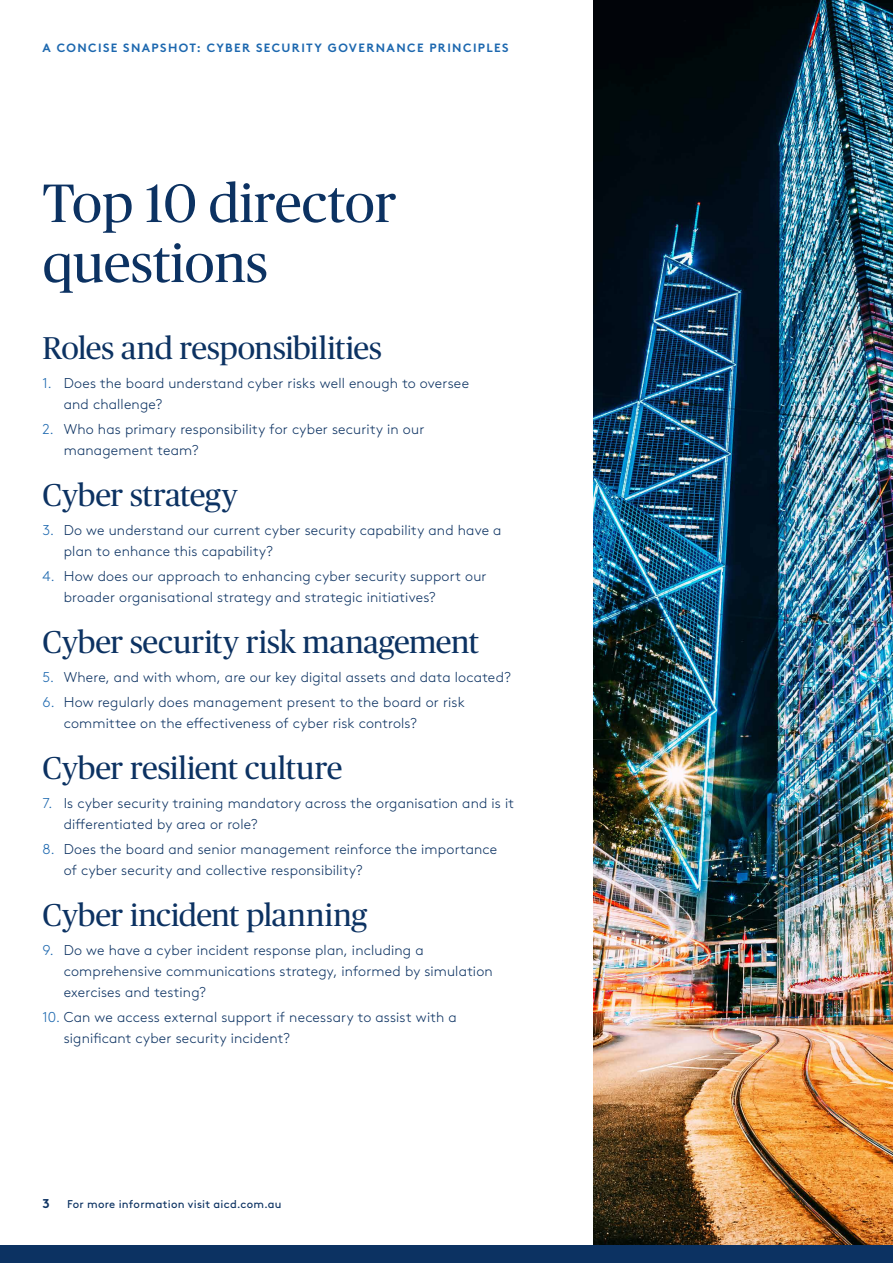
<style>
.page{position:relative;width:893px;height:1263px;background:#fff}
.page>*{position:absolute;margin:0;border:0;box-sizing:border-box;transform-origin:0 0}
.t1{font:54px/60px "Publico Headline";color:#0c3262}
.t2{font:31.5px "Publico Headline";letter-spacing:-.005em;color:#0c3262}
.t3{font:300 14.25px/21px "Brown Std";letter-spacing:.015em;color:#0c3262}
.t4{font:700 12.75px "Brown Std";color:#0c3262}
.t5{font:700 12px "Brown Std";letter-spacing:.12em;color:#1d68af}
.t6{font:11.25px "Brown Std";letter-spacing:.02em;color:#0c3262}
.s1{color:#1d68af}
</style>
<div class="page">
<img style="left:593px;top:0;width:300px;height:1245px">
<div style="left:0;top:1245px;width:893px;height:18px;background:#0c3262"></div>
<p class="t5" style="left:43px;top:40px;width:468px">A CONCISE SNAPSHOT: CYBER SECURITY GOVERNANCE PRINCIPLES</p>
<h1 class="t1" style="left:43px;top:170px;width:355px">Top 10 director questions</h1>
<h2 class="t2" style="left:43px;top:326px;width:341px">Roles and responsibilities</h2>
<p class="t3" style="left:64px;top:373px;width:407px;text-indent:-21px"><span class="s1">1.</span> Does the board understand cyber risks well enough to oversee and challenge?</p>
<p class="t3" style="left:64px;top:419px;width:362px;text-indent:-21px"><span class="s1">2.</span> Who has primary responsibility for cyber security in our management team?</p>
<h2 class="t2" style="left:43px;top:473px;width:197px">Cyber strategy</h2>
<p class="t3" style="left:64px;top:520px;width:439px;text-indent:-21px"><span class="s1">3.</span> Do we understand our current cyber security capability and have a plan to enhance this capability?</p>
<p class="t3" style="left:64px;top:566px;width:424px;text-indent:-21px"><span class="s1">4.</span> How does our approach to enhancing cyber security support our broader organisational strategy and strategic initiatives?</p>
<h2 class="t2" style="left:43px;top:620px;width:438px">Cyber security risk management</h2>
<p class="t3" style="left:43px;top:667px;width:470px"><span class="s1">5.</span> Where, and with whom, are our key digital assets and data located?</p>
<p class="t3" style="left:64px;top:692px;width:402px;text-indent:-21px"><span class="s1">6.</span> How regularly does management present to the board or risk committee on the effectiveness of cyber risk controls?</p>
<h2 class="t2" style="left:43px;top:746px;width:301px">Cyber resilient culture</h2>
<p class="t3" style="left:64px;top:793px;width:452px;text-indent:-21px"><span class="s1">7.</span> Is cyber security training mandatory across the organisation and is it differentiated by area or role?</p>
<p class="t3" style="left:64px;top:839px;width:435px;text-indent:-21px"><span class="s1">8.</span> Does the board and senior management reinforce the importance of cyber security and collective responsibility?</p>
<h2 class="t2" style="left:43px;top:893px;width:326px">Cyber incident planning</h2>
<p class="t3" style="left:64px;top:940px;width:430px;text-indent:-21px"><span class="s1">9.</span> Do we have a cyber incident response plan, including a comprehensive communications strategy, informed by simulation exercises and testing?</p>
<p class="t3" style="left:64px;top:1007px;width:394px;text-indent:-21px"><span class="s1">10.</span> Can we access external support if necessary to assist with a significant cyber security incident?</p>
<p class="t4" style="left:43px;top:1196px;width:9px">3</p>
<p class="t6" style="left:67px;top:1198px;width:216px">For more information visit aicd.com.au</p>
</div>
